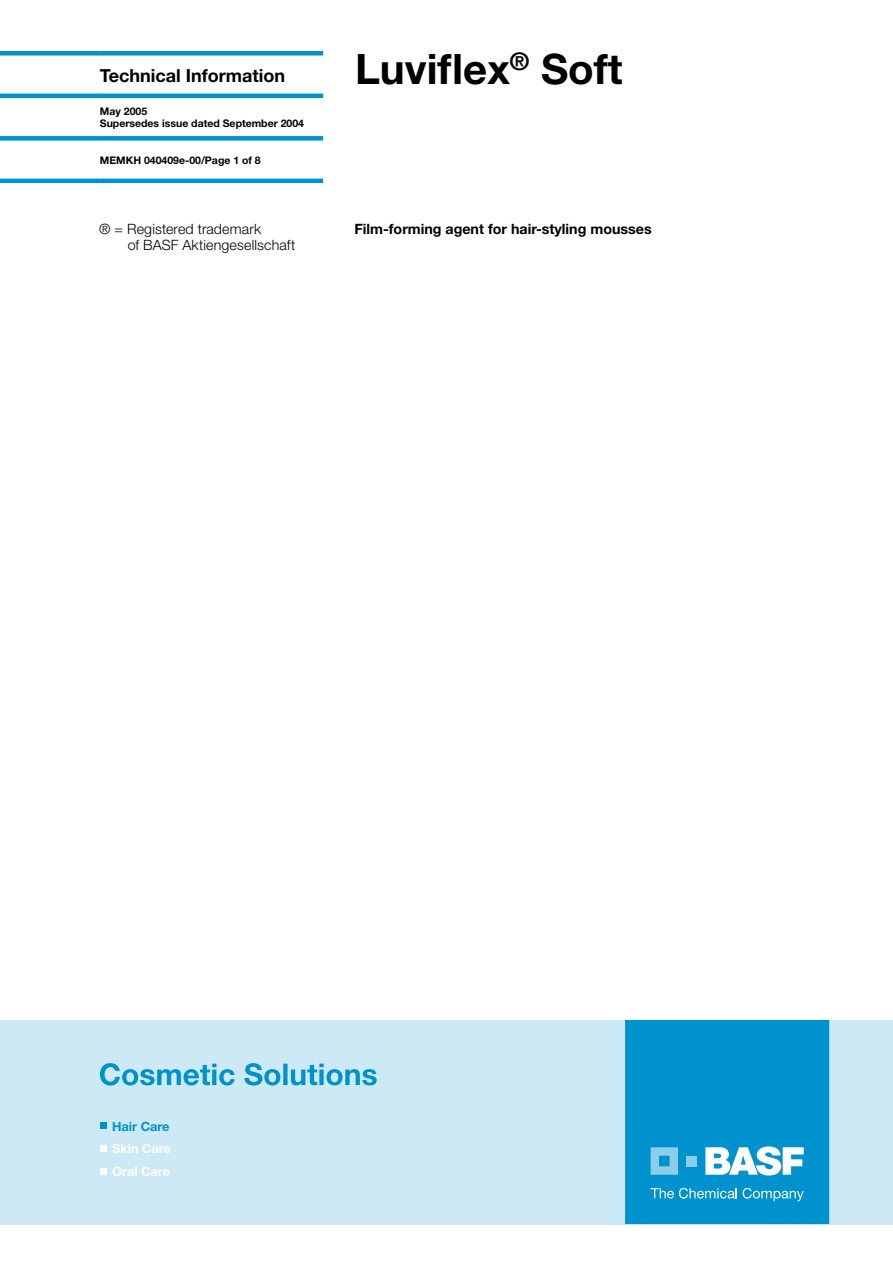
<style>
.page{position:relative;width:893px;height:1263px;background:#fff}
.page>*{position:absolute;margin:0;border:0;box-sizing:border-box;transform-origin:0 0}
.t1{font:700 42px "Helvetica Neue";color:#000}
.t2{font:700 18px "Helvetica Neue";color:#000}
.t3{font:300 14.25px/15.8px "Helvetica Neue";letter-spacing:.01em;color:#000}
.t4{font:700 14.25px "Helvetica Neue";color:#000}
.t5{font:700 12.75px/22.8px "Helvetica Neue";color:#fff}
.t6{font:700 12.75px "Helvetica Neue";color:#0091cf}
.t7{font:700 10.5px/12.6px "Helvetica Neue";color:#000}
</style>
<div class="page">
<div style="left:0;top:1020px;width:893px;height:204px;background:#cce9f5"></div>
<div style="left:626px;top:1021px;width:202px;height:202px;background:#0091cf"></div>
<svg style="left:651px;top:1188px;width:86px;height:10px"></svg>
<svg style="left:743px;top:1188px;width:61px;height:13px"></svg>
<svg style="left:705px;top:1146px;width:99px;height:29px"></svg>
<svg style="left:651px;top:1147px;width:27px;height:28px"></svg>
<div style="left:686px;top:1156px;width:11px;height:10px;background:#8ccee9"></div>
<div style="left:625px;top:1020px;width:204px;height:204px;border:2px solid #0091cf"></div>
<svg style="left:100px;top:1063px;width:277px;height:22px"></svg>
<div style="left:0;top:51px;width:100px;height:5px;background:#0091cf"></div>
<div style="left:100px;top:51px;width:223px;height:5px;background:#0091cf"></div>
<hr style="left:0;top:94px;width:100px;height:4px;background:#0091cf">
<hr style="left:100px;top:94px;width:223px;height:4px;background:#0091cf">
<div style="left:0;top:136px;width:100px;height:5px;background:#0091cf"></div>
<div style="left:100px;top:136px;width:223px;height:5px;background:#0091cf"></div>
<hr style="left:0;top:179px;width:100px;height:4px;background:#0091cf">
<hr style="left:100px;top:179px;width:223px;height:4px;background:#0091cf">
<svg style="left:100px;top:1123px;width:6px;height:6px"></svg>
<div style="left:100px;top:1145px;width:6px;height:7px;background:#fff"></div>
<svg style="left:100px;top:1168px;width:6px;height:6px"></svg>
<h2 class="t2" style="left:100px;top:64px;width:187px">Technical Information</h2>
<p class="t7" style="left:100px;top:105px;width:206px">May 2005<br>Supersedes issue dated September 2004</p>
<p class="t7" style="left:100px;top:153px;width:162px">MEMKH 040409e-00/Page 1 of 8</p>
<h1 class="t1" style="left:355px;top:43px;width:269px">Luviflex<sup>®</sup> Soft</h1>
<h3 class="t3" style="left:128px;top:220px;width:169px;text-indent:-28px">® = Registered trademark<br>of BASF Aktiengesellschaft</h3>
<h3 class="t4" style="left:354px;top:220px;width:299px">Film-forming agent for hair-styling mousses</h3>
<p class="t6" style="left:112px;top:1118px;width:59px">Hair Care</p>
<p class="t5" style="left:112px;top:1137px;width:60px">Skin Care<br>Oral Care</p>
</div>
